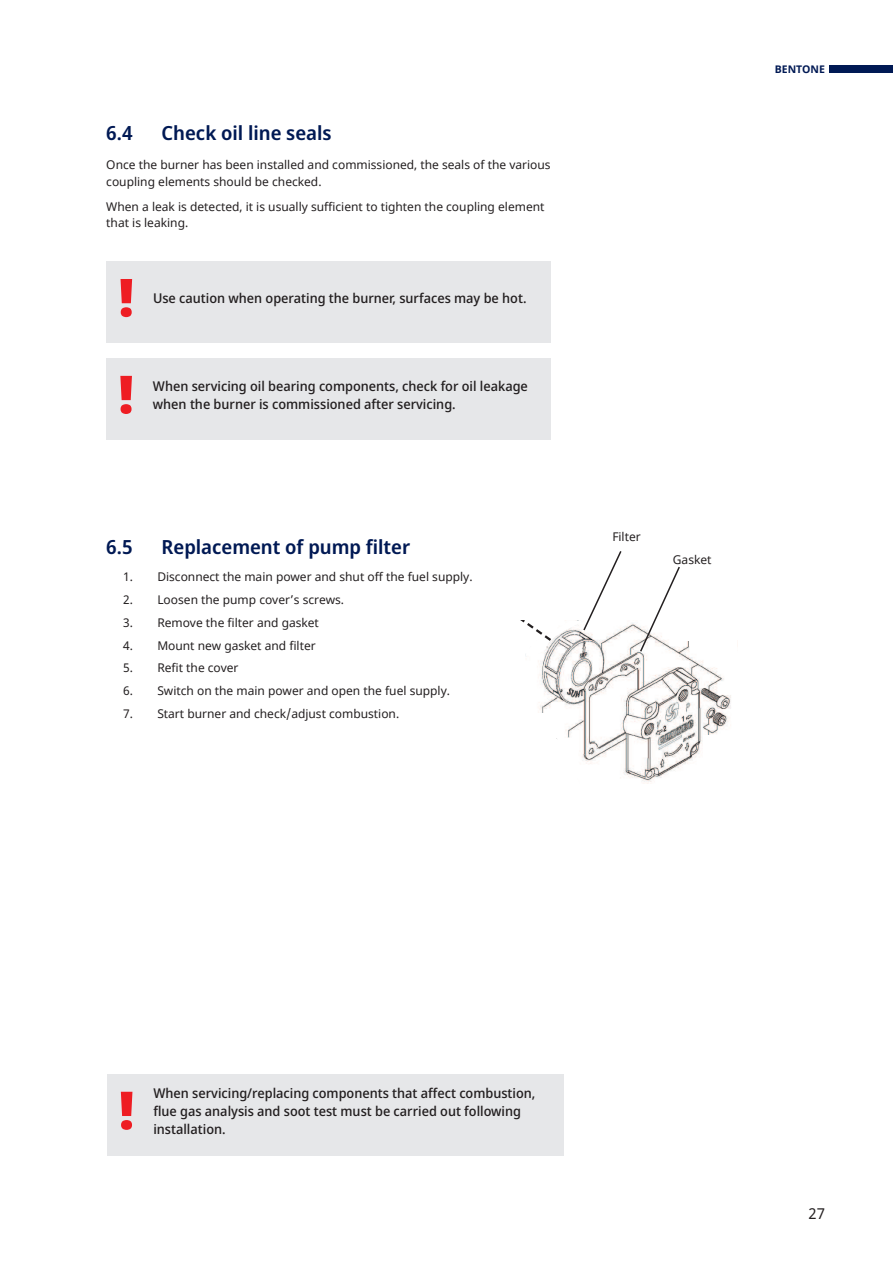
<style>
.page{position:relative;width:893px;height:1263px;background:#fff}
.page>*{position:absolute;margin:0;border:0;box-sizing:border-box;transform-origin:0 0}
.t1{font:900 52.5px "Noto Sans Display";color:#ee1d23}
.t2{font:600 19.5px "Noto Sans Display";color:#001954}
.t3{font:15px "Noto Sans";color:#231f20}
.t4{font:500 13.5px/18px "Noto Sans Display";color:#231f20}
.t5{font:12px/16.5px "Noto Sans";color:#231f20}
.t6{font:700 10.5px "Noto Sans";color:#001954}
</style>
<div class="page">
<div style="left:829px;top:66px;width:64px;height:7px;background:#001954"></div>
<img style="left:538px;top:623px;width:193px;height:159px">
<div style="left:695px;top:620px;width:55px;height:6px;background:#fff"></div>
<div style="left:713px;top:622px;width:37px;height:18px;background:#fff"></div>
<svg style="left:538px;top:737px;width:46px;height:45px"></svg>
<div style="left:560px;top:738px;width:17px;height:30px;background:#fff"></div>
<div style="left:537px;top:713px;width:17px;height:30px;background:#fff"></div>
<div style="left:682px;top:611px;width:17px;height:30px;background:#fff"></div>
<div style="left:704px;top:735px;width:17px;height:30px;background:#fff"></div>
<svg style="left:520px;top:551px;width:103px;height:105px"></svg>
<svg style="left:639px;top:566px;width:42px;height:87px"></svg>
<div style="left:106px;top:261px;width:445px;height:82px;background:#e6e7e9"></div>
<div style="left:106px;top:358px;width:445px;height:82px;background:#e6e7e9"></div>
<div style="left:107px;top:1074px;width:456px;height:81px;background:#e6e7e9"></div>
<h2 class="t2" style="left:106px;top:125px;width:28px">6.4</h2>
<h2 class="t2" style="left:162px;top:125px;width:172px">Check oil line seals</h2>
<p class="t5" style="left:106px;top:157px;width:446px">Once the burner has been installed and commissioned, the seals of the various coupling elements should be checked.</p>
<p class="t5" style="left:106px;top:198px;width:440px">When a leak is detected, it is usually sufficient to tighten the coupling element that is leaking.</p>
<h1 class="t1" style="left:119px;top:276px;width:16px">!</h1>
<p class="t4" style="left:153px;top:289px;width:375px">Use caution when operating the burner, surfaces may be hot.</p>
<h1 class="t1" style="left:119px;top:373px;width:16px">!</h1>
<p class="t4" style="left:153px;top:377px;width:376px">When servicing oil bearing components, check for oil leakage when the burner is commissioned after servicing.</p>
<h2 class="t2" style="left:106px;top:539px;width:28px">6.5</h2>
<h2 class="t2" style="left:162px;top:533px;width:250px">Replacement of pump filter</h2>
<p class="t5" style="left:123px;top:569px;width:351px">1. Disconnect the main power and shut off the fuel supply.</p>
<p class="t5" style="left:123px;top:592px;width:222px">2. Loosen the pump cover’s screws.</p>
<p class="t5" style="left:123px;top:615px;width:197px">3. Remove the filter and gasket</p>
<p class="t5" style="left:123px;top:638px;width:194px">4. Mount new gasket and filter</p>
<p class="t5" style="left:123px;top:661px;width:117px">5. Refit the cover</p>
<p class="t5" style="left:123px;top:683px;width:328px">6. Switch on the main power and open the fuel supply.</p>
<p class="t5" style="left:123px;top:706px;width:277px">7. Start burner and check/adjust combustion.</p>
<p class="t5" style="left:612px;top:529px;width:30px">Filter</p>
<p class="t5" style="left:673px;top:552px;width:40px">Gasket</p>
<p class="t6" style="left:775px;top:64px;width:52px">BENTONE</p>
<h1 class="t1" style="left:119px;top:1088px;width:16px">!</h1>
<p class="t4" style="left:153px;top:1084px;width:384px">When servicing/replacing components that affect combustion, flue gas analysis and soot test must be carried out following installation.</p>
<p class="t3" style="left:808px;top:1206px;width:18px">27</p>
</div>
